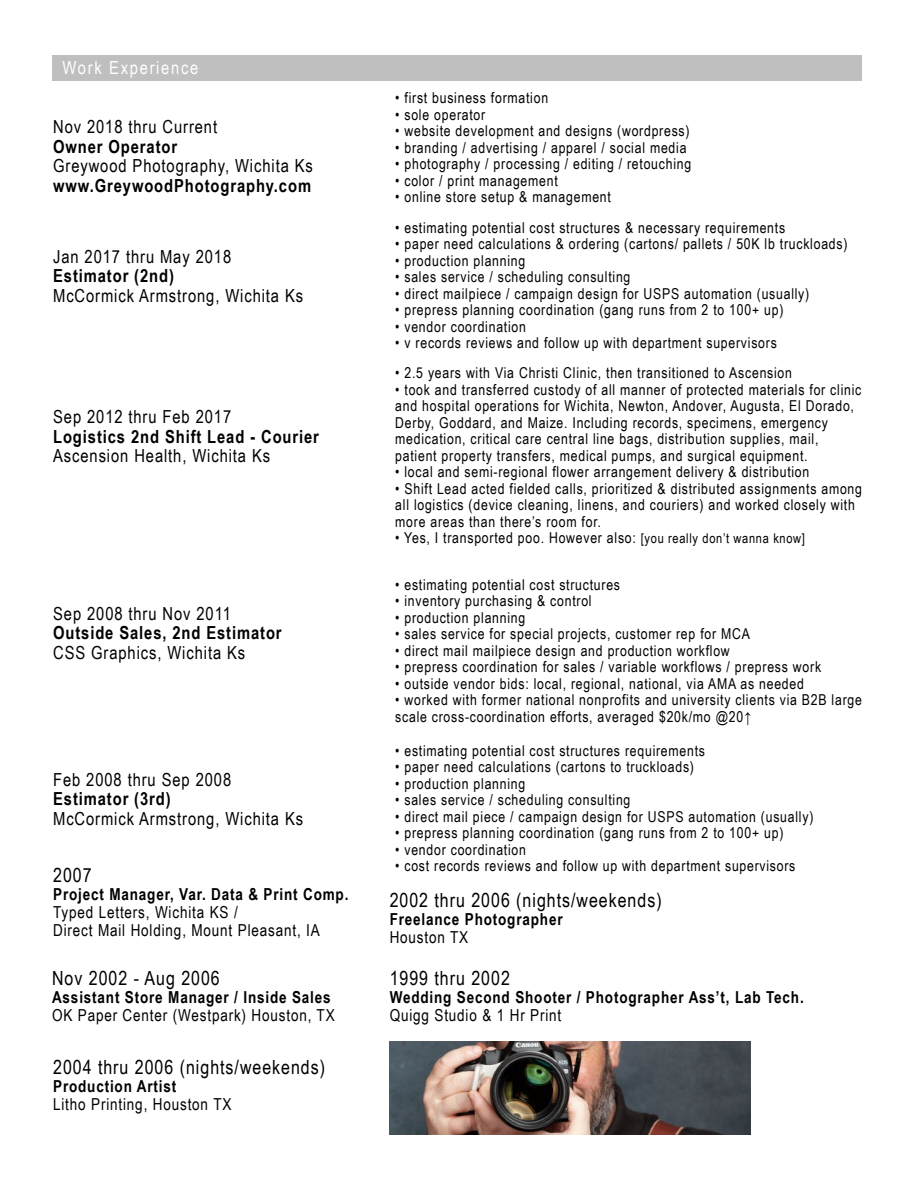
<style>
.page{position:relative;width:918px;height:1188px;background:#fff}
.page>*{position:absolute;margin:0;border:0;box-sizing:border-box;transform-origin:0 0}
.t1{font:19.5px "Arial Narrow";letter-spacing:.05em;color:#000}
.t2{font:18px "Arial Narrow";letter-spacing:.05em;color:#000}
.t3{font:700 18px "Arial Narrow";letter-spacing:.05em;color:#000}
.t4{font:18px "Arial Narrow";letter-spacing:.095em;color:#fff}
.t5{font:700 16.5px "Arial Narrow";letter-spacing:.05em;color:#000}
.t6{font:16.5px/18px "Arial Narrow";letter-spacing:.05em;color:#000}
.t7{font:15px/16.5px "Arial Narrow";letter-spacing:.05em;color:#000}
.s1{font-size:13.5px}
</style>
<div class="page">
<div style="left:52px;top:56px;width:810px;height:25px;background:#bfbfbf"></div>
<img style="left:390px;top:1042px;width:360px;height:92px">
<p class="t4" style="left:63px;top:55px;width:137px">Work Experience</p>
<p class="t2" style="left:53px;top:114px;width:166px">Nov 2018 thru Current</p>
<p class="t3" style="left:53px;top:133px;width:126px">Owner Operator</p>
<p class="t2" style="left:53px;top:153px;width:261px">Greywood Photography, Wichita Ks</p>
<p class="t3" style="left:53px;top:172px;width:259px">www.GreywoodPhotography.com</p>
<p class="t2" style="left:53px;top:243px;width:180px">Jan 2017 thru May 2018</p>
<p class="t3" style="left:53px;top:262px;width:122px">Estimator (2nd)</p>
<p class="t2" style="left:53px;top:282px;width:252px">McCormick Armstrong, Wichita Ks</p>
<p class="t2" style="left:53px;top:404px;width:180px">Sep 2012 thru Feb 2017</p>
<p class="t3" style="left:53px;top:423px;width:267px">Logistics 2nd Shift Lead - Courier</p>
<p class="t2" style="left:53px;top:443px;width:219px">Ascension Health, Wichita Ks</p>
<p class="t2" style="left:53px;top:600px;width:179px">Sep 2008 thru Nov 2011</p>
<p class="t3" style="left:53px;top:619px;width:230px">Outside Sales, 2nd Estimator</p>
<p class="t2" style="left:53px;top:639px;width:194px">CSS Graphics, Wichita Ks</p>
<p class="t2" style="left:53px;top:766px;width:180px">Feb 2008 thru Sep 2008</p>
<p class="t3" style="left:53px;top:785px;width:119px">Estimator (3rd)</p>
<p class="t2" style="left:53px;top:805px;width:252px">McCormick Armstrong, Wichita Ks</p>
<h1 class="t1" style="left:53px;top:861px;width:40px">2007</h1>
<p class="t5" style="left:53px;top:882px;width:297px">Project Manager, Var. Data &amp; Print Comp.</p>
<p class="t6" style="left:53px;top:902px;width:268px">Typed Letters, Wichita KS /<br>Direct Mail Holding, Mount Pleasant, IA</p>
<h1 class="t1" style="left:52px;top:964px;width:169px">Nov 2002 - Aug 2006</h1>
<p class="t5" style="left:52px;top:984px;width:280px">Assistant Store Manager / Inside Sales</p>
<p class="t6" style="left:52px;top:1005px;width:284px">OK Paper Center (Westpark) Houston, TX</p>
<h1 class="t1" style="left:53px;top:1052px;width:274px">2004 thru 2006 (nights/weekends)</h1>
<p class="t5" style="left:53px;top:1073px;width:125px">Production Artist</p>
<p class="t6" style="left:53px;top:1094px;width:180px">Litho Printing, Houston TX</p>
<p class="t7" style="left:395px;top:89px;width:154px">• first business formation</p>
<p class="t7" style="left:395px;top:106px;width:92px">• sole operator</p>
<p class="t7" style="left:395px;top:122px;width:296px">• website development and designs (wordpress)</p>
<p class="t7" style="left:395px;top:139px;width:293px">• branding / advertising / apparel / social media</p>
<p class="t7" style="left:395px;top:155px;width:298px">• photography / processing / editing / retouching</p>
<p class="t7" style="left:395px;top:172px;width:164px">• color / print management</p>
<p class="t7" style="left:395px;top:188px;width:217px">• online store setup &amp; management</p>
<p class="t7" style="left:395px;top:218px;width:391px">• estimating potential cost structures &amp; necessary requirements</p>
<p class="t7" style="left:395px;top:235px;width:454px">• paper need calculations &amp; ordering (cartons/ pallets / 50K lb truckloads)</p>
<p class="t7" style="left:395px;top:251px;width:132px">• production planning</p>
<p class="t7" style="left:395px;top:268px;width:237px">• sales service / scheduling consulting</p>
<p class="t7" style="left:395px;top:284px;width:416px">• direct mailpiece / campaign design for USPS automation (usually)</p>
<p class="t7" style="left:395px;top:301px;width:390px">• prepress planning coordination (gang runs from 2 to 100+ up)</p>
<p class="t7" style="left:395px;top:317px;width:132px">• vendor coordination</p>
<p class="t7" style="left:395px;top:334px;width:383px">• v records reviews and follow up with department supervisors</p>
<p class="t7" style="left:395px;top:364px;width:398px">• 2.5 years with Via Christi Clinic, then transitioned to Ascension</p>
<p class="t7" style="left:395px;top:380px;width:468px">• took and transferred custody of all manner of protected materials for clinic and hospital operations for Wichita, Newton, Andover, Augusta, El Dorado, Derby, Goddard, and Maize. Including records, specimens, emergency medication, critical care central line bags, distribution supplies, mail, patient property transfers, medical pumps, and surgical equipment.</p>
<p class="t7" style="left:395px;top:463px;width:416px">• local and semi-regional flower arrangement delivery &amp; distribution</p>
<p class="t7" style="left:395px;top:479px;width:468px">• Shift Lead acted fielded calls, prioritized &amp; distributed assignments among all logistics (device cleaning, linens, and couriers) and worked closely with more areas than there’s room for.</p>
<p class="t7" style="left:395px;top:529px;width:411px">• Yes, I transported poo. However also: <span class="s1">[you really don’t wanna know]</span></p>
<p class="t7" style="left:395px;top:576px;width:226px">• estimating potential cost structures</p>
<p class="t7" style="left:395px;top:592px;width:198px">• inventory purchasing &amp; control</p>
<p class="t7" style="left:395px;top:609px;width:132px">• production planning</p>
<p class="t7" style="left:395px;top:625px;width:356px">• sales service for special projects, customer rep for MCA</p>
<p class="t7" style="left:395px;top:642px;width:336px">• direct mail mailpiece design and production workflow</p>
<p class="t7" style="left:395px;top:658px;width:427px">• prepress coordination for sales / variable workflows / prepress work</p>
<p class="t7" style="left:395px;top:675px;width:410px">• outside vendor bids: local, regional, national, via AMA as needed</p>
<p class="t7" style="left:395px;top:691px;width:468px">• worked with former national nonprofits and university clients via B2B large scale cross-coordination efforts, averaged $20k/mo @20↑</p>
<p class="t7" style="left:395px;top:742px;width:311px">• estimating potential cost structures requirements</p>
<p class="t7" style="left:395px;top:758px;width:300px">• paper need calculations (cartons to truckloads)</p>
<p class="t7" style="left:395px;top:775px;width:132px">• production planning</p>
<p class="t7" style="left:395px;top:791px;width:237px">• sales service / scheduling consulting</p>
<p class="t7" style="left:395px;top:808px;width:420px">• direct mail piece / campaign design for USPS automation (usually)</p>
<p class="t7" style="left:395px;top:824px;width:390px">• prepress planning coordination (gang runs from 2 to 100+ up)</p>
<p class="t7" style="left:395px;top:841px;width:132px">• vendor coordination</p>
<p class="t7" style="left:395px;top:857px;width:402px">• cost records reviews and follow up with department supervisors</p>
<h1 class="t1" style="left:390px;top:886px;width:274px">2002 thru 2006 (nights/weekends)</h1>
<p class="t5" style="left:390px;top:907px;width:174px">Freelance Photographer</p>
<p class="t6" style="left:390px;top:928px;width:80px">Houston TX</p>
<h1 class="t1" style="left:390px;top:964px;width:122px">1999 thru 2002</h1>
<p class="t5" style="left:390px;top:984px;width:416px">Wedding Second Shooter / Photographer Ass’t, Lab Tech.</p>
<p class="t6" style="left:390px;top:1005px;width:173px">Quigg Studio &amp; 1 Hr Print</p>
</div>
